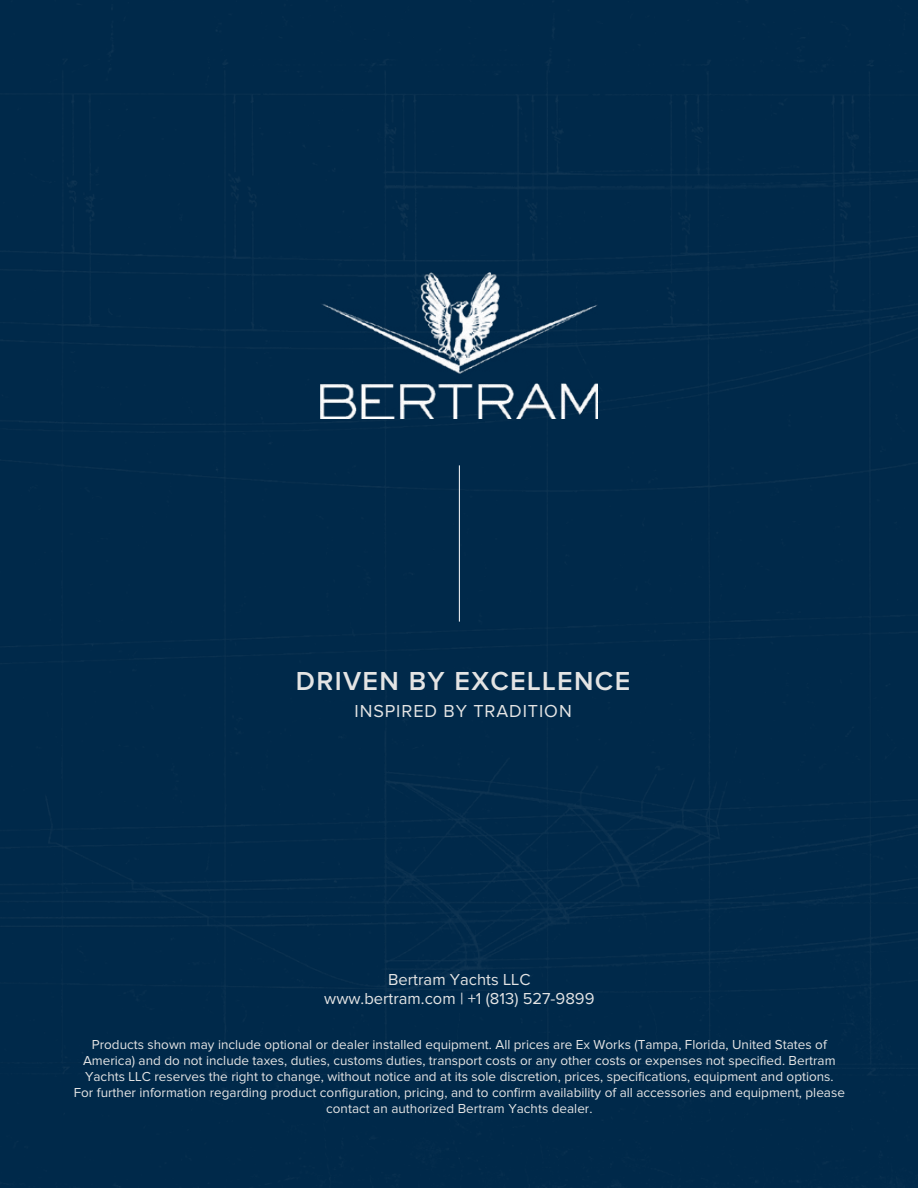
<style>
.page{position:relative;width:918px;height:1188px;background:#00294a}
.page>*{position:absolute;margin:0;border:0;box-sizing:border-box;transform-origin:0 0}
.t1{font:600 27px "Proxima Nova";letter-spacing:.05em;color:#e4e4e4}
.t2{font:18px "Proxima Nova";letter-spacing:.05em;color:#e4e4e4}
.t3{font:16.5px/19.8px "Proxima Nova";color:#e4e4e4;text-align:center}
.t4{font:13.5px/16.2px "Proxima Nova";color:#e4e4e4;text-align:center}
</style>
<div class="page">
<hr style="left:459px;top:465px;width:1px;height:157px;background:#fff">
<img style="left:321px;top:272px;width:277px;height:146px">
<h1 class="t1" style="left:296px;top:666px;width:336px">DRIVEN BY EXCELLENCE</h1>
<h2 class="t2" style="left:355px;top:701px;width:219px">INSPIRED BY TRADITION</h2>
<p class="t3" style="left:324px;top:970px;width:272px">Bertram Yachts LLC www.bertram.com | +1 (813) 527-9899</p>
<p class="t4" style="left:74px;top:1036px;width:773px">Products shown may include optional or dealer installed equipment. All prices are Ex Works (Tampa, Florida, United States of America) and do not include taxes, duties, customs duties, transport costs or any other costs or expenses not specified. Bertram Yachts LLC reserves the right to change, without notice and at its sole discretion, prices, specifications, equipment and options.<br>For further information regarding product configuration, pricing, and to confirm availability of all accessories and equipment, please contact an authorized Bertram Yachts dealer.</p>
</div>
